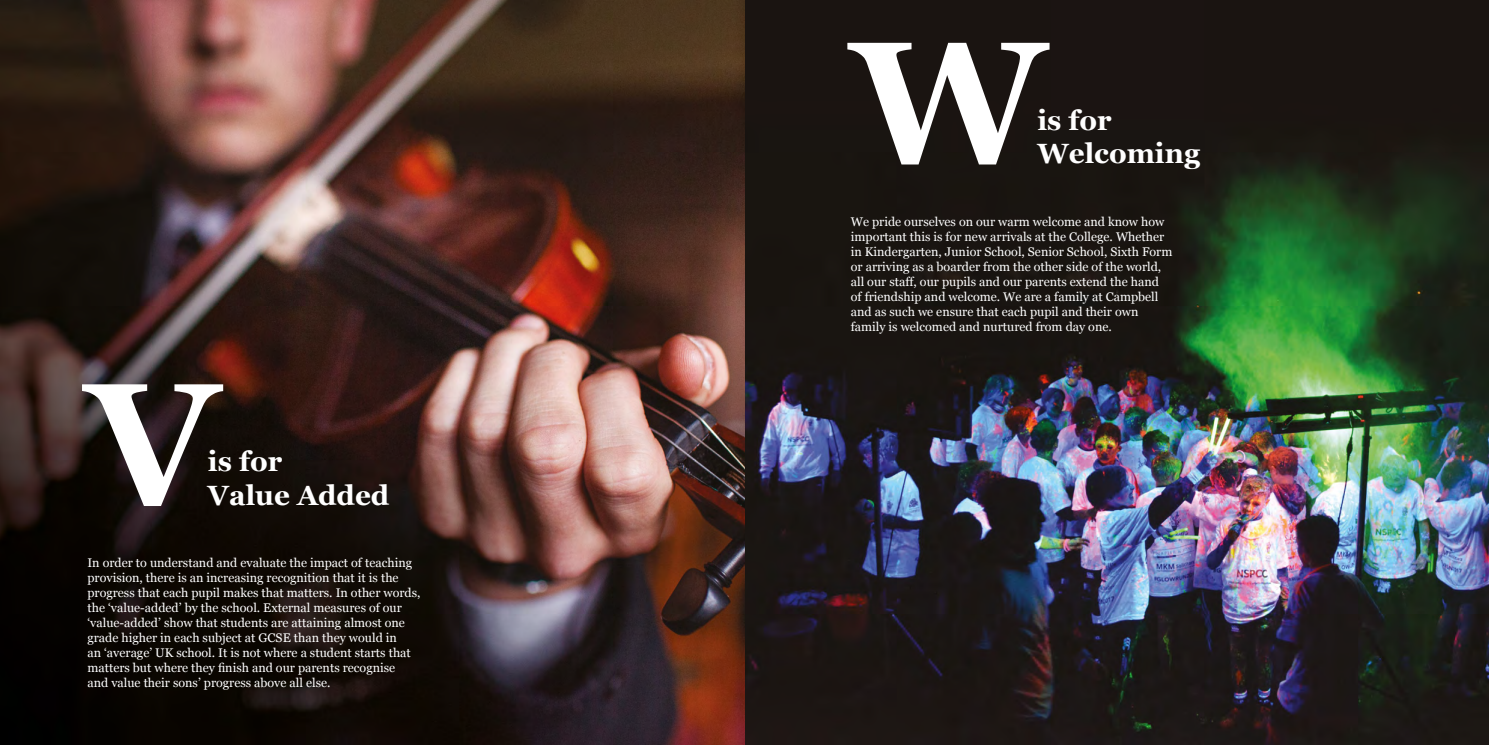
<style>
.page{position:relative;width:1489px;height:745px;background:#fff}
.page>*{position:absolute;margin:0;border:0;box-sizing:border-box;transform-origin:0 0}
.t1{font:700 173.5px "Georgia";color:#fff}
.t2{font:700 27.75px/33.4px "Georgia";color:#fff}
.t3{font:12.5px/15px "Georgia";color:#fff}
</style>
<div class="page">
<img style="left:0;top:0;width:1488px;height:744px">
<h1 class="t1" style="left:87px;top:346px;width:134px">V</h1>
<h2 class="t2" style="left:208px;top:444px;width:183px">is for<br>Value Added</h2>
<p class="t3" style="left:87px;top:555px;width:334px">In order to understand and evaluate the impact of teaching provision, there is an increasing recognition that it is the progress that each pupil makes that matters. In other words, the ‘value-added’ by the school. External measures of our ‘value-added’ show that students are attaining almost one grade higher in each subject at GCSE than they would in<br>an ‘average’ UK school. It is not where a student starts that matters but where they finish and our parents recognise<br>and value their sons’ progress above all else.</p>
<h1 class="t1" style="left:850px;top:5px;width:197px">W</h1>
<h2 class="t2" style="left:1037px;top:103px;width:164px">is for<br>Welcoming</h2>
<p class="t3" style="left:850px;top:214px;width:323px">We pride ourselves on our warm welcome and know how important this is for new arrivals at the College. Whether in Kindergarten, Junior School, Senior School, Sixth Form or arriving as a boarder from the other side of the world, all our staff, our pupils and our parents extend the hand of friendship and welcome. We are a family at Campbell and as such we ensure that each pupil and their own family is welcomed and nurtured from day one.</p>
</div>
